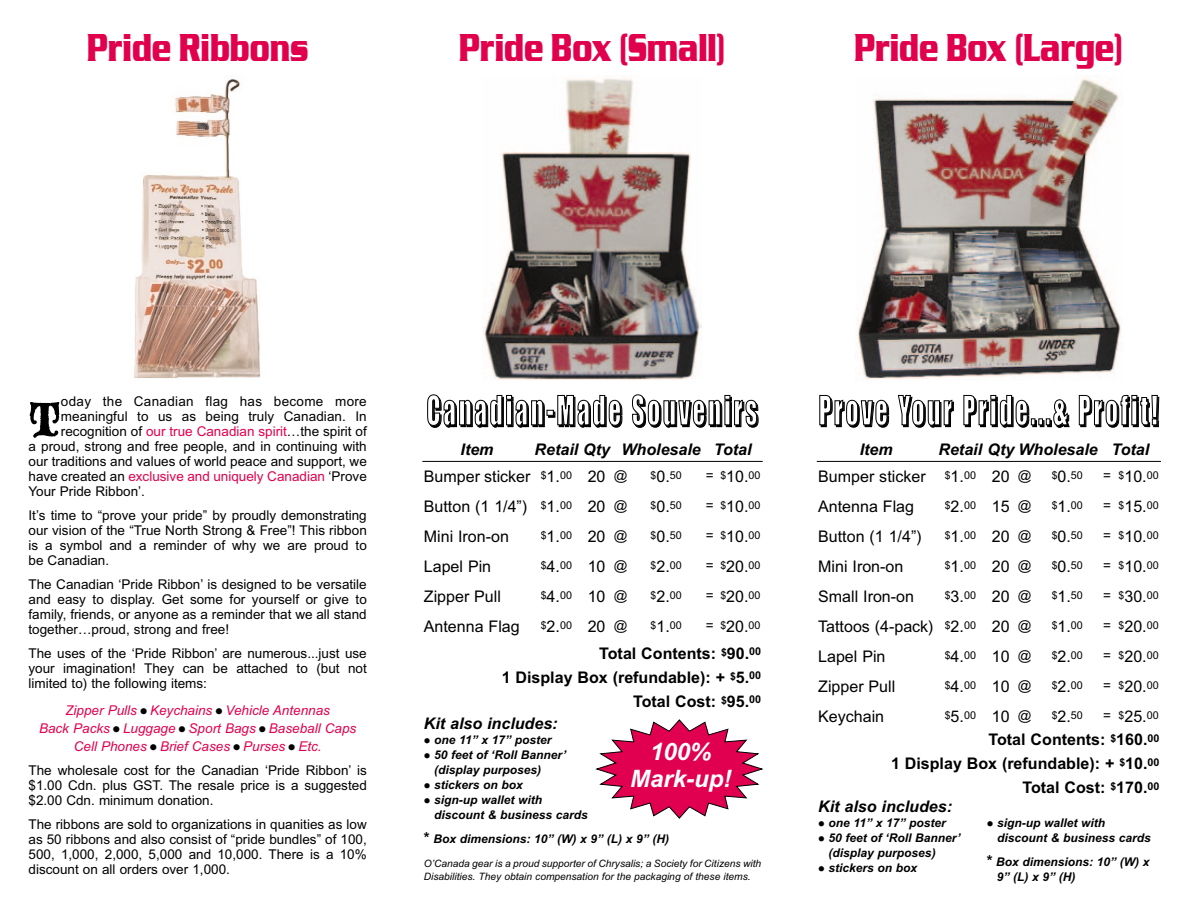
<style>
.page{position:relative;width:1188px;height:918px;background:#fff}
.page>*{position:absolute;margin:0;border:0;box-sizing:border-box;transform-origin:0 0}
.t1{font:52.05px "Blackmoor Let Plain";color:#000}
.t2{font:700 40.5px "Serpentine D";color:#e1004c;scale:.67 1}
.t3{font:37.2px "Impact";letter-spacing:.115em;color:#000;scale:.67 1}
.t4{font:italic 700 24px/27px "Arial";color:#fff;text-align:center}
.t5{font:16.05px/30px "Arial";color:#000;text-align:justify}
.t6{font:700 16.05px/24px "Arial";color:#000;text-align:right}
.t7{font:italic 700 16.05px "Arial";color:#000}
.t8{font:13.5px/15px "Arial";color:#000;text-align:justify}
.t9{font:italic 13.5px/18px "Arial";color:#e1004c;text-align:center}
.t10{font:13.5px "Arial";color:#e1004c}
.t11{font:13.5px "Arial";letter-spacing:.02em;color:#000}
.t12{font:italic 700 12px/15px "Arial";color:#000}
.t13{font:italic 10.2px/13.5px "Arial";color:#000}
.s1{color:#e1004c}
.s2{color:#000}
.s3{font-size:15px}
</style>
<div class="page">
<img style="left:134px;top:79px;width:126px;height:299px">
<img style="left:483px;top:78px;width:219px;height:302px">
<img style="left:857px;top:78px;width:264px;height:301px">
<svg style="left:595px;top:719px;width:168px;height:100px"></svg>
<hr style="left:817px;top:461px;width:344px;height:1px;background:#000">
<hr style="left:422px;top:461px;width:341px;height:1px;background:#000">
<h2 class="t2" style="left:87px;top:35px;width:332px">Pride Ribbons</h2>
<h2 class="t2" style="left:459px;top:35px;width:400px">Pride Box (Small)</h2>
<h2 class="t2" style="left:854px;top:35px;width:404px">Pride Box (Large)</h2>
<h1 class="t1" style="left:28px;top:396px;width:34px">T</h1>
<p class="t11" style="left:61px;top:396px;width:307px">oday the Canadian flag has become more</p>
<p class="t8" style="left:61px;top:410px;width:307px">meaningful to us as being truly Canadian. In</p>
<p class="t8" style="left:61px;top:425px;width:307px">recognition of <span class="s1">our true Canadian spirit</span>…the spirit of</p>
<p class="t8" style="left:29px;top:440px;width:340px">a proud, strong and free people, and in continuing with</p>
<p class="t8" style="left:29px;top:455px;width:340px">our traditions and values of world peace and support, we</p>
<p class="t10" style="left:29px;top:471px;width:340px"><span class="s2">have created an</span> exclusive and uniquely Canadian <span class="s2">‘Prove</span></p>
<p class="t8" style="left:29px;top:485px;width:118px">Your Pride Ribbon’.</p>
<p class="t8" style="left:29px;top:509px;width:340px">It’s time to “prove your pride” by proudly demonstrating our vision of the “True North Strong &amp; Free”! This ribbon is a symbol and a reminder of why we are proud to be Canadian.</p>
<p class="t8" style="left:29px;top:578px;width:340px">The Canadian ‘Pride Ribbon’ is designed to be versatile and easy to display. Get some for yourself or give to family, friends, or anyone as a reminder that we all stand together…proud, strong and free!</p>
<p class="t8" style="left:29px;top:647px;width:340px">The uses of the ‘Pride Ribbon’ are numerous...just use your imagination! They can be attached to (but not limited to) the following items:</p>
<p class="t9" style="left:39px;top:702px;width:319px">Zipper Pulls Keychains Vehicle Antennas<br>Back Packs Luggage Sport Bags Baseball Caps<br>Cell Phones Brief Cases Purses Etc.</p>
<p class="t8" style="left:29px;top:764px;width:340px">The wholesale cost for the Canadian ‘Pride Ribbon’ is $1.00 Cdn. plus GST. The resale price is a suggested $2.00 Cdn. minimum donation.</p>
<p class="t8" style="left:29px;top:818px;width:340px">The ribbons are sold to organizations in quanities as low as 50 ribbons and also consist of “pride bundles” of 100, 500, 1,000, 2,000, 5,000 and 10,000. There is a 10% discount on all orders over 1,000.</p>
<h3 class="t3" style="left:428px;top:400px;width:495px">Canadian-Made Souvenirs</h3>
<p class="t7" style="left:461px;top:444px;width:34px">Item</p>
<p class="t7" style="left:535px;top:444px;width:219px">Retail Qty Wholesale Total</p>
<p class="t5" style="left:424px;top:463px;width:108px;text-align:left">Bumper sticker<br>Button (1 1/4”)<br>Mini Iron-on<br>Lapel Pin<br>Zipper Pull<br>Antenna Flag</p>
<p class="t5" style="left:541px;top:463px;width:33px"><sup>$</sup>1.<sup>00 </sup><sup>$</sup>1.<sup>00 </sup><sup>$</sup>1.<sup>00 </sup><sup>$</sup>4.<sup>00 </sup><sup>$</sup>4.<sup>00 </sup><sup>$</sup>2.<sup>00</sup></p>
<p class="t5" style="left:588px;top:463px;width:19px">20<br>20<br>20<br>10<br>10<br>20</p>
<p class="t8" style="left:614px;top:469px;width:15px">@</p>
<p class="t8" style="left:614px;top:499px;width:15px">@</p>
<p class="t8" style="left:614px;top:529px;width:15px">@</p>
<p class="t8" style="left:614px;top:559px;width:15px">@</p>
<p class="t8" style="left:614px;top:589px;width:15px">@</p>
<p class="t8" style="left:614px;top:619px;width:15px">@</p>
<p class="t5" style="left:651px;top:463px;width:33px"><sup>$</sup>0.<sup>50 </sup><sup>$</sup>0.<sup>50 </sup><sup>$</sup>0.<sup>50 </sup><sup>$</sup>2.<sup>00 </sup><sup>$</sup>2.<sup>00 </sup><sup>$</sup>1.<sup>00</sup></p>
<p class="t5" style="left:720px;top:463px;width:42px"><sup>$</sup>10.<sup>00 </sup><sup>$</sup>10.<sup>00 </sup><sup>$</sup>10.<sup>00 </sup><sup>$</sup>20.<sup>00 </sup><sup>$</sup>20.<sup>00 </sup><sup>$</sup>20.<sup>00</sup></p>
<p class="t8" style="left:706px;top:469px;width:9px">=</p>
<p class="t8" style="left:706px;top:499px;width:9px">=</p>
<p class="t8" style="left:706px;top:529px;width:9px">=</p>
<p class="t8" style="left:706px;top:559px;width:9px">=</p>
<p class="t8" style="left:706px;top:589px;width:9px">=</p>
<p class="t8" style="left:706px;top:619px;width:9px">=</p>
<p class="t6" style="left:502px;top:643px;width:261px">Total Contents: <sup>$</sup>90.<sup>00<br></sup>1 Display Box (refundable): + <sup>$</sup>5.<sup>00<br></sup>Total Cost: <sup>$</sup>95.<sup>00</sup></p>
<p class="t7" style="left:424px;top:717px;width:135px">Kit also includes:</p>
<p class="t12" style="left:434px;top:733px;width:155px">one 11” x 17” poster<br>50 feet of ‘Roll Banner’ (display purposes) stickers on box<br>sign-up wallet with discount &amp; business cards</p>
<p class="t12" style="left:424px;top:832px;width:247px"><span class="s3">*</span> Box dimensions: 10” (W) x 9” (L) x 9” (H)</p>
<h3 class="t4" style="left:630px;top:740px;width:103px">100%<br>Mark-up!</h3>
<p class="t13" style="left:424px;top:857px;width:339px">O’Canada gear is a proud supporter of Chrysalis; a Society for Citizens with<br>Disabilities. They obtain compensation for the packaging of these items.</p>
<h3 class="t3" style="left:820px;top:400px;width:507px">Prove Your Pride...&amp; Profit!</h3>
<p class="t7" style="left:860px;top:444px;width:34px">Item</p>
<p class="t7" style="left:938px;top:444px;width:161px">Retail Qty Wholesale</p>
<p class="t7" style="left:1112px;top:444px;width:39px">Total</p>
<p class="t5" style="left:945px;top:463px;width:33px"><sup>$</sup>1.<sup>00 </sup><sup>$</sup>2.<sup>00 </sup><sup>$</sup>1.<sup>00 </sup><sup>$</sup>1.<sup>00 </sup><sup>$</sup>3.<sup>00 </sup><sup>$</sup>2.<sup>00 </sup><sup>$</sup>4.<sup>00 </sup><sup>$</sup>4.<sup>00 </sup><sup>$</sup>5.<sup>00</sup></p>
<p class="t5" style="left:992px;top:463px;width:19px">20<br>15<br>20<br>20<br>20<br>20<br>10<br>10<br>10</p>
<p class="t8" style="left:1018px;top:469px;width:15px">@</p>
<p class="t5" style="left:1052px;top:463px;width:33px"><sup>$</sup>0.<sup>50 </sup><sup>$</sup>1.<sup>00 </sup><sup>$</sup>0.<sup>50 </sup><sup>$</sup>0.<sup>50 </sup><sup>$</sup>1.<sup>50 </sup><sup>$</sup>1.<sup>00 </sup><sup>$</sup>2.<sup>00 </sup><sup>$</sup>2.<sup>00 </sup><sup>$</sup>2.<sup>50</sup></p>
<p class="t5" style="left:1119px;top:463px;width:42px"><sup>$</sup>10.<sup>00 </sup><sup>$</sup>15.<sup>00 </sup><sup>$</sup>10.<sup>00 </sup><sup>$</sup>10.<sup>00 </sup><sup>$</sup>30.<sup>00 </sup><sup>$</sup>20.<sup>00 </sup><sup>$</sup>20.<sup>00 </sup><sup>$</sup>20.<sup>00 </sup><sup>$</sup>25.<sup>00</sup></p>
<p class="t5" style="left:818px;top:463px;width:117px;text-align:left">Bumper sticker<br>Antenna Flag<br>Button (1 1/4”)<br>Mini Iron-on<br>Small Iron-on<br>Tattoos (4-pack)<br>Lapel Pin<br>Zipper Pull<br>Keychain</p>
<p class="t8" style="left:1103px;top:469px;width:9px">=</p>
<p class="t8" style="left:1103px;top:499px;width:9px">=</p>
<p class="t8" style="left:1103px;top:529px;width:9px">=</p>
<p class="t8" style="left:1103px;top:559px;width:9px">=</p>
<p class="t8" style="left:1103px;top:589px;width:9px">=</p>
<p class="t8" style="left:1103px;top:619px;width:9px">=</p>
<p class="t8" style="left:1103px;top:649px;width:9px">=</p>
<p class="t8" style="left:1103px;top:679px;width:9px">=</p>
<p class="t8" style="left:1103px;top:709px;width:9px">=</p>
<p class="t8" style="left:1018px;top:499px;width:15px">@</p>
<p class="t8" style="left:1018px;top:529px;width:15px">@</p>
<p class="t8" style="left:1018px;top:559px;width:15px">@</p>
<p class="t8" style="left:1018px;top:589px;width:15px">@</p>
<p class="t8" style="left:1018px;top:619px;width:15px">@</p>
<p class="t8" style="left:1018px;top:649px;width:15px">@</p>
<p class="t8" style="left:1018px;top:679px;width:15px">@</p>
<p class="t8" style="left:1018px;top:709px;width:15px">@</p>
<p class="t6" style="left:891px;top:729px;width:270px">Total Contents: <sup>$</sup>160.<sup>00<br></sup>1 Display Box (refundable): + <sup>$</sup>10.<sup>00<br></sup>Total Cost: <sup>$</sup>170.<sup>00</sup></p>
<p class="t7" style="left:818px;top:801px;width:135px">Kit also includes:</p>
<p class="t12" style="left:829px;top:817px;width:133px">one 11” x 17” poster<br>50 feet of ‘Roll Banner’ (display purposes) stickers on box</p>
<p class="t12" style="left:997px;top:817px;width:155px">sign-up wallet with discount &amp; business cards</p>
<p class="t12" style="left:997px;top:856px;width:154px;text-indent:-10px"><span class="s3">*</span> Box dimensions: 10” (W) x<br>9” (L) x 9” (H)</p>
</div>
